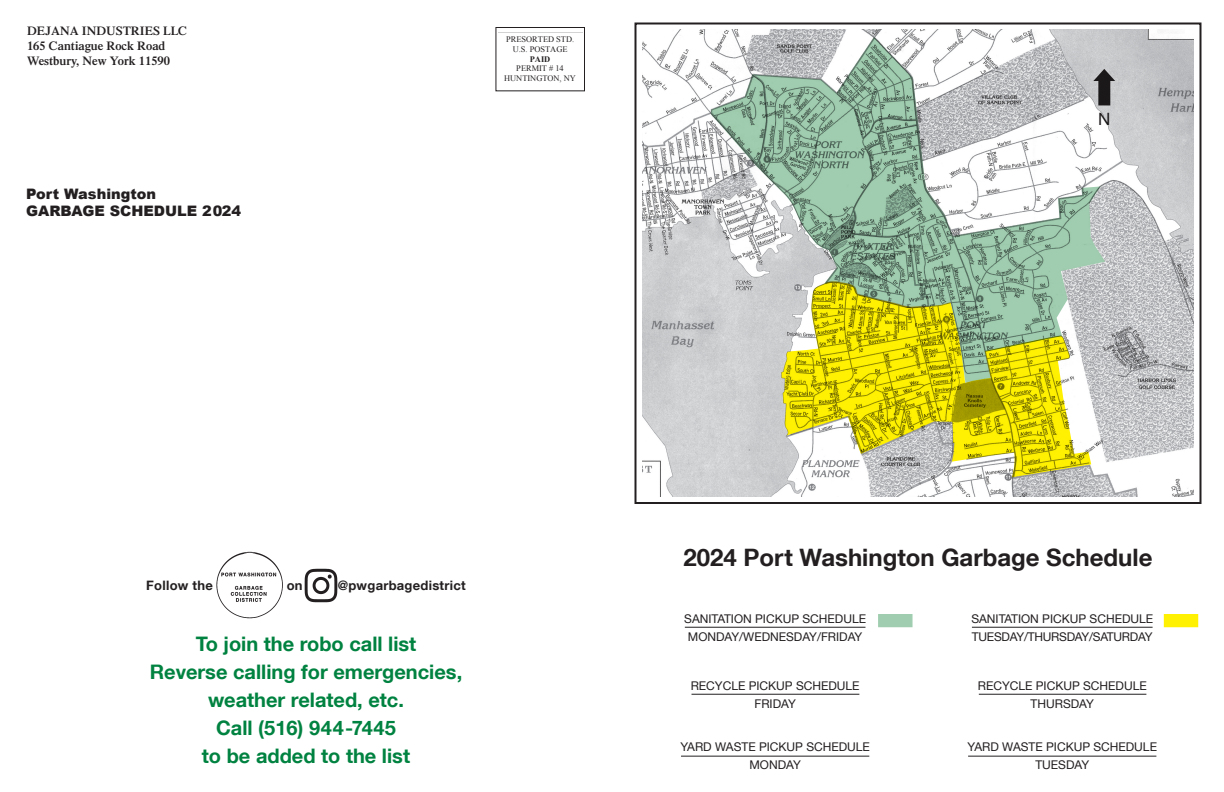
<style>
.page{position:relative;width:1224px;height:792px;background:#fff}
.page>*{position:absolute;margin:0;border:0;box-sizing:border-box;transform-origin:0 0}
.t1{font:700 24px "Helvetica Neue LT Com";color:#231f20}
.t2{font:700 20px/28px "Helvetica Neue LT Com";color:#008240;text-align:center}
.t3{font:17px "Helvetica Neue LT Com";color:#231f20}
.t4{font:900 14.4px/17.3px "Arial";color:#231f20}
.t5{font:700 13px "Helvetica Neue LT Com";letter-spacing:.02em;color:#231f20}
.t6{font:600 12.4px/14.9px "Times LT Std";color:#231f20}
.t7{font:12px/18px "Helvetica Neue LT Com";color:#231f20;text-align:center}
.t8{font:12px/18px "Helvetica Neue LT Com";letter-spacing:-.02em;color:#231f20}
.t9{font:8.4px/9.7px "Times New Roman";color:#231f20;text-align:center}
.t10{font:700 8.4px "Times New Roman";color:#231f20}
</style>
<div class="page">
<div style="left:634px;top:22px;width:568px;height:482px;border:2px solid #231f20"></div>
<div style="left:832px;top:744px;width:36px;height:13px;background:#fff;border:1px solid #fff"></div>
<hr style="left:685px;top:627px;width:180px;height:1px;background:#231f20">
<hr style="left:972px;top:627px;width:181px;height:1px;background:#231f20">
<hr style="left:692px;top:694px;width:167px;height:1px;background:#231f20">
<hr style="left:979px;top:694px;width:167px;height:1px;background:#231f20">
<hr style="left:681px;top:756px;width:188px;height:1px;background:#231f20">
<hr style="left:968px;top:756px;width:188px;height:1px;background:#231f20">
<div style="left:878px;top:614px;width:35px;height:13px;background:#a0cdaf"></div>
<div style="left:1164px;top:614px;width:34px;height:13px;background:#fff101"></div>
<div style="left:495px;top:27px;width:90px;height:64px;border:1px solid #231f20"></div>
<img style="left:642px;top:30px;width:552px;height:467px">
<img style="left:216px;top:551px;width:67px;height:68px">
<img style="left:304px;top:568px;width:34px;height:35px">
<p class="t6" style="left:27px;top:24px;width:162px">DEJANA INDUSTRIES LLC<br>165 Cantiague Rock Road<br>Westbury, New York 11590</p>
<p class="t4" style="left:26px;top:185px;width:216px">Port Washington<br>GARBAGE SCHEDULE 2024</p>
<p class="t9" style="left:506px;top:34px;width:70px">PRESORTED STD.<br>U.S. POSTAGE</p>
<p class="t10" style="left:530px;top:53px;width:22px">PAID</p>
<p class="t9" style="left:504px;top:63px;width:73px">PERMIT # 14<br>HUNTINGTON, NY</p>
<h3 class="t3" style="left:1098px;top:108px;width:14px">N</h3>
<p class="t5" style="left:146px;top:577px;width:68px">Follow the</p>
<p class="t5" style="left:287px;top:577px;width:17px">on</p>
<p class="t5" style="left:338px;top:577px;width:129px">@pwgarbagedistrict</p>
<h2 class="t2" style="left:150px;top:630px;width:314px">To join the robo call list<br>Reverse calling for emergencies, weather related, etc.<br>Call (516) 944-7445<br>to be added to the list</h2>
<h1 class="t1" style="left:683px;top:542px;width:471px">2024 Port Washington Garbage Schedule</h1>
<p class="t7" style="left:684px;top:609px;width:183px">SANITATION PICKUP SCHEDULE<br>MONDAY/WEDNESDAY/FRIDAY</p>
<p class="t8" style="left:971px;top:609px;width:183px">SANITATION PICKUP SCHEDULE<br>TUESDAY/THURSDAY/SATURDAY</p>
<p class="t7" style="left:691px;top:676px;width:170px">RECYCLE PICKUP SCHEDULE<br>FRIDAY</p>
<p class="t7" style="left:978px;top:676px;width:170px">RECYCLE PICKUP SCHEDULE<br>THURSDAY</p>
<p class="t7" style="left:680px;top:738px;width:191px">YARD WASTE PICKUP SCHEDULE<br>MONDAY</p>
<p class="t7" style="left:968px;top:738px;width:191px">YARD WASTE PICKUP SCHEDULE<br>TUESDAY</p>
</div>
